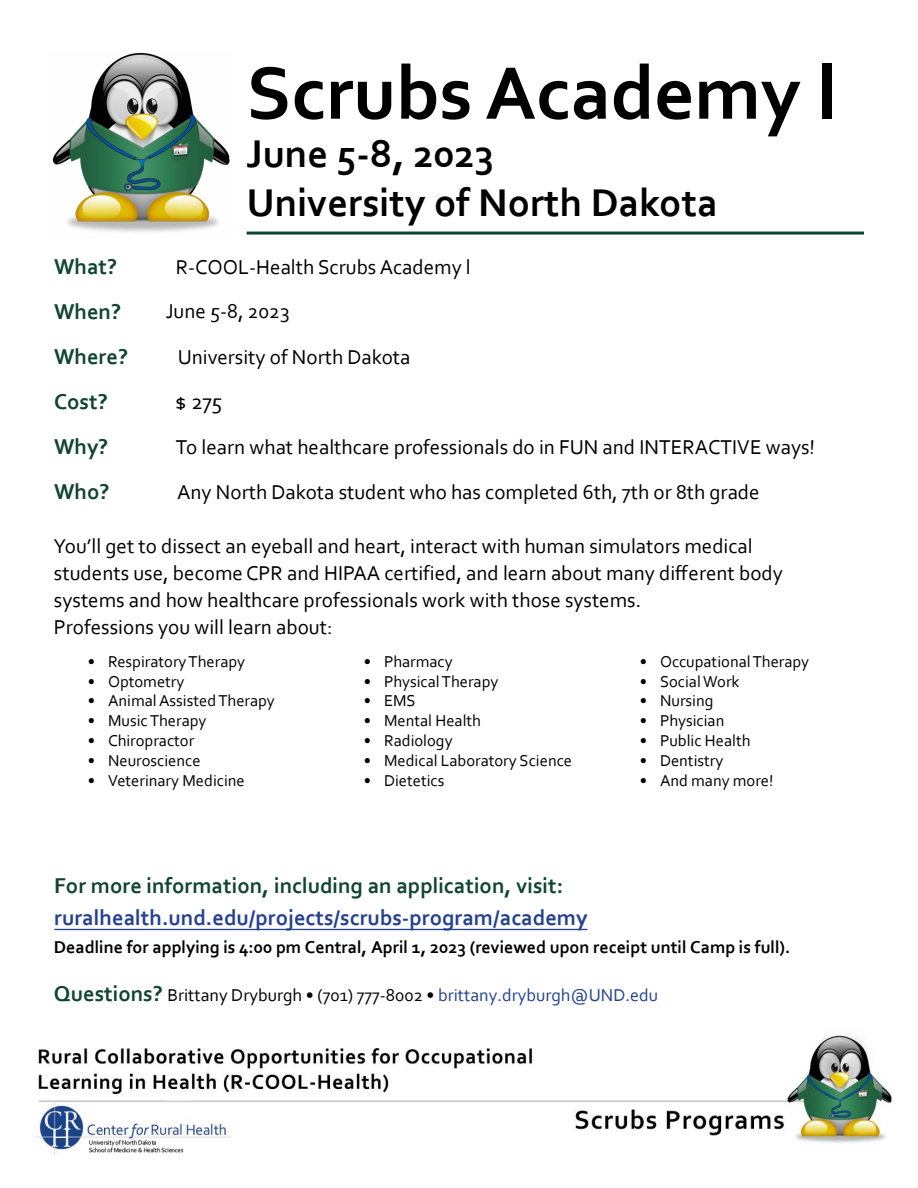
<style>
.page{position:relative;width:918px;height:1188px;background:#fff}
.page>*{position:absolute;margin:0;border:0;box-sizing:border-box;transform-origin:0 0}
.t1{font:700 78px "Corbel";color:#000}
.t2{font:700 40.5px/48.6px "Corbel";color:#000}
.t3{font:700 22.5px/32.4px "Corbel";color:#25408f}
.t4{font:700 22.5px "Corbel";color:#114432}
.t5{font:22.5px "Corbel";color:#000}
.t6{font:21px/27px "Corbel";color:#000}
.t7{font:700 18px "Corbel";color:#000}
.t8{font:18px "Corbel";color:#000}
.t9{font:16.5px "Corbel";color:#000}
.s1{color:#114432}
.s2{font-weight:700;font-size:22.5px;color:#114432}
.s3{color:#25408f}
</style>
<div class="page">
<img style="left:52px;top:52px;width:178px;height:180px">
<hr style="left:247px;top:232px;width:617px;height:3px;background:#114432">
<img style="left:34px;top:1035px;width:859px;height:120px">
<hr style="left:54px;top:929px;width:533px;height:1px;background:#25408f">
<p class="t1" style="left:247px;top:44px;width:591px">Scrubs Academy l</p>
<p class="t2" style="left:247px;top:129px;width:473px">June 5-8, 2023<br>University of North Dakota</p>
<p class="t4" style="left:54px;top:253px;width:65px">What?</p>
<p class="t4" style="left:54px;top:298px;width:69px">When?</p>
<p class="t4" style="left:54px;top:343px;width:76px">Where?</p>
<p class="t4" style="left:54px;top:388px;width:55px">Cost?</p>
<p class="t4" style="left:54px;top:433px;width:56px">Why?</p>
<p class="t4" style="left:54px;top:478px;width:57px">Who?</p>
<p class="t6" style="left:176px;top:253px;width:296px">R-COOL-Health Scrubs Academy l</p>
<p class="t6" style="left:166px;top:297px;width:125px">June 5-8, 2023</p>
<p class="t6" style="left:178px;top:343px;width:234px">University of North Dakota</p>
<p class="t5" style="left:175px;top:387px;width:49px">$ 275</p>
<p class="t6" style="left:176px;top:424px;width:641px;line-height:45.2px">To learn what healthcare professionals do in FUN and INTERACTIVE ways!<br>Any North Dakota student who has completed 6th, 7th or 8th grade</p>
<p class="t6" style="left:54px;top:532px;width:730px">You’ll get to dissect an eyeball and heart, interact with human simulators medical students use, become CPR and HIPAA certified, and learn about many different body systems and how healthcare professionals work with those systems.<br>Professions you will learn about:</p>
<p class="t9" style="left:88px;top:651px;width:159px">• Respiratory Therapy</p>
<p class="t9" style="left:88px;top:671px;width:98px">• Optometry</p>
<p class="t9" style="left:88px;top:691px;width:189px">• Animal Assisted Therapy</p>
<p class="t9" style="left:88px;top:710px;width:120px">• Music Therapy</p>
<p class="t9" style="left:88px;top:730px;width:108px">• Chiropractor</p>
<p class="t9" style="left:88px;top:750px;width:114px">• Neuroscience</p>
<p class="t9" style="left:88px;top:770px;width:159px">• Veterinary Medicine</p>
<p class="t9" style="left:364px;top:651px;width:90px">• Pharmacy</p>
<p class="t9" style="left:364px;top:671px;width:136px">• Physical Therapy</p>
<p class="t9" style="left:364px;top:691px;width:54px">• EMS</p>
<p class="t9" style="left:364px;top:710px;width:119px">• Mental Health</p>
<p class="t9" style="left:364px;top:730px;width:90px">• Radiology</p>
<p class="t9" style="left:364px;top:750px;width:210px">• Medical Laboratory Science</p>
<p class="t9" style="left:364px;top:770px;width:82px">• Dietetics</p>
<p class="t9" style="left:640px;top:651px;width:171px">• Occupational Therapy</p>
<p class="t9" style="left:640px;top:671px;width:101px">• Social Work</p>
<p class="t9" style="left:640px;top:691px;width:75px">• Nursing</p>
<p class="t9" style="left:640px;top:710px;width:86px">• Physician</p>
<p class="t9" style="left:640px;top:730px;width:112px">• Public Health</p>
<p class="t9" style="left:640px;top:750px;width:85px">• Dentistry</p>
<p class="t9" style="left:640px;top:770px;width:135px">• And many more!</p>
<p class="t3" style="left:54px;top:868px;width:535px"><span class="s1">For more information, including an application, visit: </span>ruralhealth.und.edu/projects/scrubs-program/academy</p>
<p class="t7" style="left:54px;top:936px;width:738px">Deadline for applying is 4:00 pm Central, April 1, 2023 (reviewed upon receipt until Camp is full).</p>
<p class="t8" style="left:54px;top:983px;width:606px"><span class="s2">Questions?</span> Brittany Dryburgh • (701) 777-8002 • <span class="s3">brittany.dryburgh@UND.edu</span></p>
</div>
